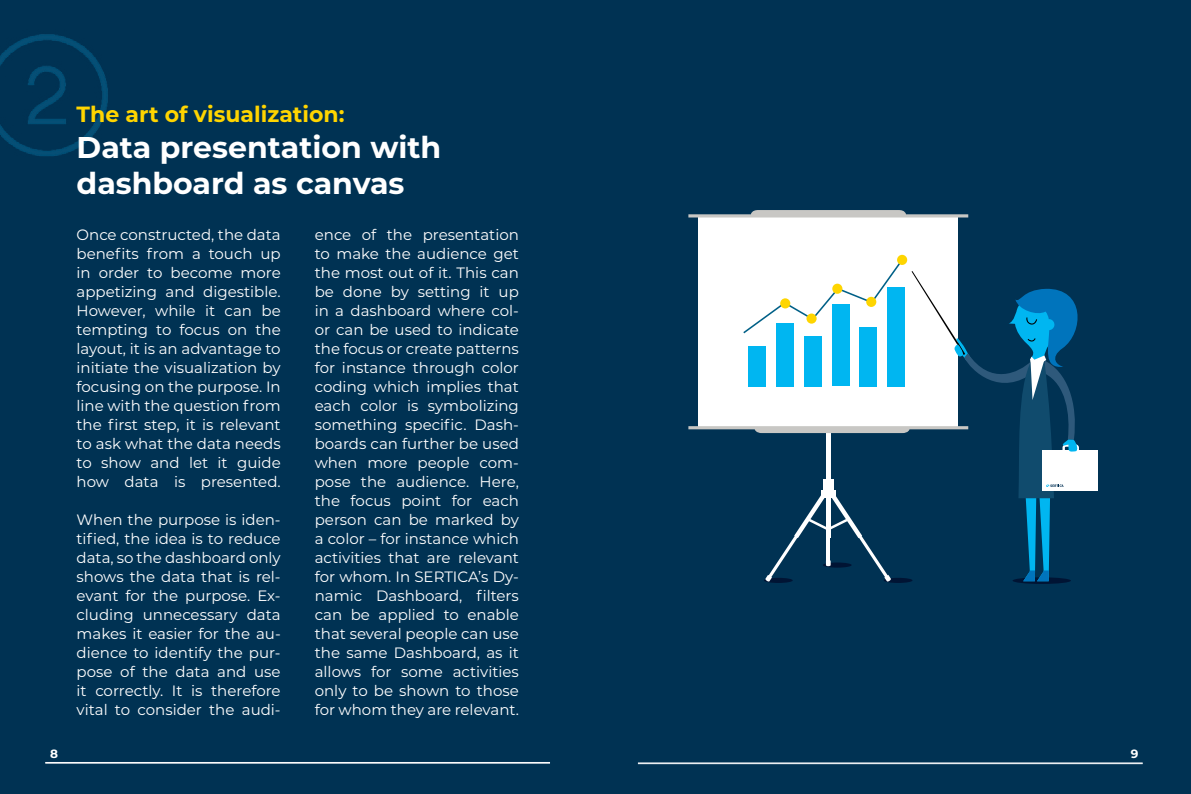
<style>
.page{position:relative;width:1191px;height:794px;background:#003253}
.page>*{position:absolute;margin:0;border:0;box-sizing:border-box;transform-origin:0 0}
.t1{font:700 30px/36px "Montserrat";color:#fff}
.t2{font:700 22px "Montserrat";color:#ffd500}
.t3{font:15px/19px "Montserrat";color:#fff;text-align:justify}
.t4{font:700 12px "Montserrat";color:#fff}
</style>
<div class="page">
<img style="left:0;top:34px;width:108px;height:122px">
<hr style="left:45px;top:762px;width:505px;height:1px;background:#fff">
<hr style="left:45px;top:763px;width:505px;height:1px;background:#fff">
<hr style="left:638px;top:763px;width:504px;height:1px;background:#fff">
<div style="left:764px;top:578px;width:28px;height:5px;background:#001434;border-radius:50%"></div>
<div style="left:883px;top:578px;width:29px;height:5px;background:#001434;border-radius:50%"></div>
<div style="left:698px;top:216px;width:259px;height:211px;background:#fff"></div>
<svg style="left:688px;top:210px;width:280px;height:7px"></svg>
<div style="left:897px;top:255px;width:10px;height:10px;background:#fed500;border-radius:50%"></div>
<div style="left:1012px;top:577px;width:59px;height:7px;background:#001434;border-radius:50%"></div>
<div style="left:1042px;top:451px;width:56px;height:40px;background:#fff"></div>
<svg style="left:688px;top:259px;width:397px;height:323px"></svg>
<h2 class="t2" style="left:77px;top:98px;width:269px">The art of visualization:</h2>
<h1 class="t1" style="left:77px;top:127px;width:366px">Data presentation with dashboard as canvas</h1>
<p class="t3" style="left:77px;top:224px;width:206px">Once constructed, the data benefits from a touch up in order to become more appetizing and digestible.<br>However, while it can be tempting to focus on the layout, it is an advantage to initiate the visualization by focusing on the purpose. In line with the question from the first step, it is relevant to ask what the data needs to show and let it guide how data is presented.</p>
<p class="t3" style="left:77px;top:509px;width:206px">When the purpose is iden&shy;tified, the idea is to reduce data, so the dashboard only shows the data that is rel&shy;evant for the purpose. Ex&shy;cluding unnecessary data makes it easier for the au&shy;dience to identify the pur&shy;pose of the data and use it correctly. It is therefore vital to consider the audi-</p>
<p class="t3" style="left:315px;top:224px;width:206px">ence of the presentation to make the audience get the most out of it. This can be done by setting it up in a dashboard where col&shy;or can be used to indicate the focus or create patterns for instance through color coding which implies that each color is symbolizing something specific. Dash&shy;boards can further be used when more people com&shy;pose the audience. Here, the focus point for each person can be marked by a color – for instance which activities that are relevant for whom. In SERTICA’s Dy&shy;namic Dashboard, filters can be applied to enable that several people can use the same Dashboard, as it allows for some activities only to be shown to those for whom they are relevant.</p>
<p class="t4" style="left:50px;top:745px;width:9px">8</p>
<p class="t4" style="left:1130px;top:745px;width:9px">9</p>
</div>
